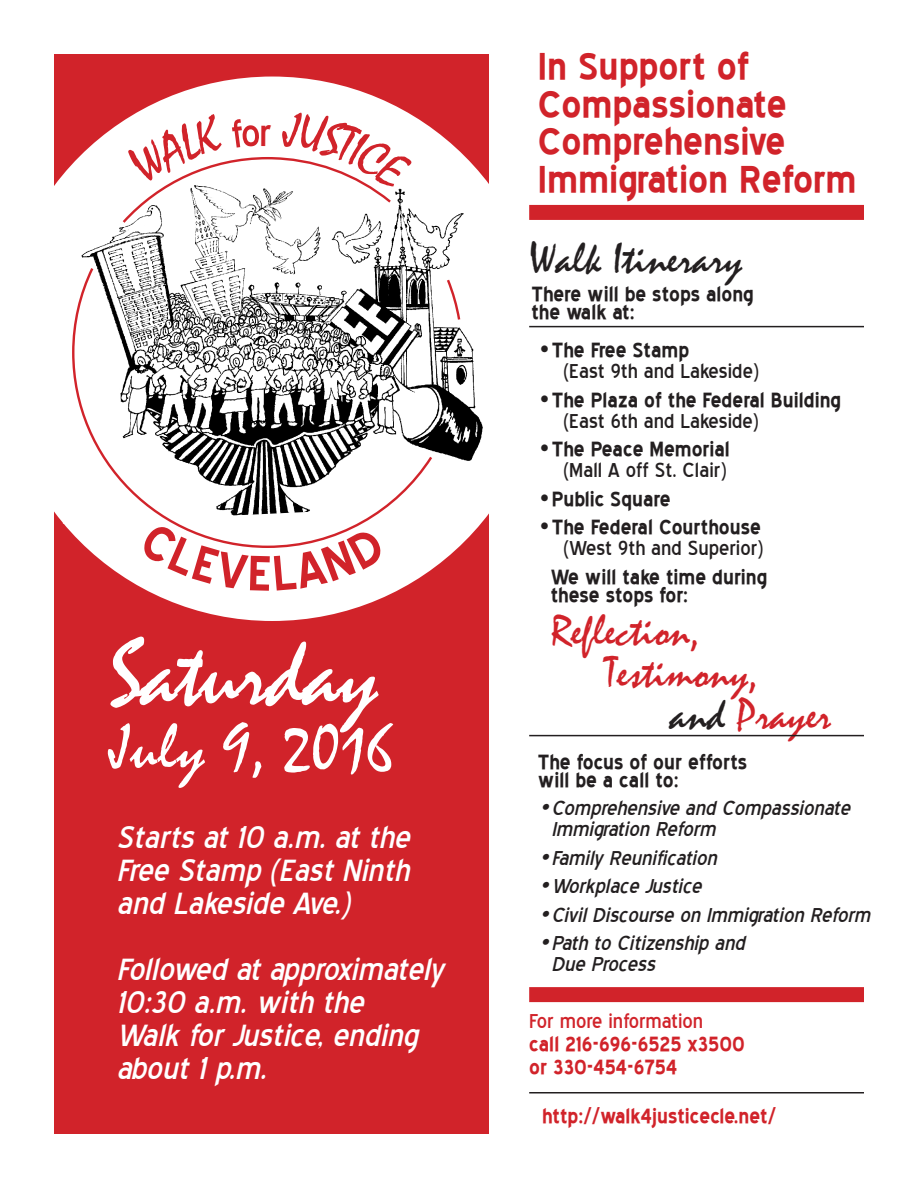
<style>
.page{position:relative;width:918px;height:1188px;background:#fff}
.page>*{position:absolute;margin:0;border:0;box-sizing:border-box;transform-origin:0 0}
.t1{font:96.3px "Mistral";letter-spacing:-.02em;color:#fff}
.t2{font:66px "Mistral";letter-spacing:.01em;color:#fff}
.t3{font:48.15px "Blue Highway";color:#d1232a}
.t4{font:700 46.35px/37.5px "Blue Highway";color:#d1232a}
.t5{font:44.4px "Mistral";color:#d1232a}
.t6{font:44.4px "Mistral";color:#231f20}
.t7{font:italic 39px/33px "Blue Highway";color:#fff;text-align:justify}
.t8{font:700 25.5px/18px "Blue Highway";color:#231f20}
.t9{font:italic 25.5px "Blue Highway";color:#231f20}
.t10{font:700 25.5px/23.2px "Blue Highway";color:#d1232a}
.t11{font:25.5px "Blue Highway";color:#231f20}
.s1{color:#231f20}
.s2{color:#fff}
.s3{font-weight:400}
</style>
<div class="page">
<div style="left:54px;top:54px;width:434px;height:328px;background:#d1232a"></div>
<div style="left:54px;top:490px;width:434px;height:644px;background:#d1232a"></div>
<div style="left:0;top:77px;width:544px;height:544px;background:#fff;border-radius:50%"></div>
<img style="left:63px;top:182px;width:426px;height:342px">
<svg style="left:71px;top:265px;width:363px;height:284px"></svg>
<svg style="left:445px;top:277px;width:17px;height:45px"></svg>
<hr style="left:529px;top:326px;width:335px;height:1px;background:#231f20">
<div style="left:529px;top:205px;width:335px;height:15px;background:#d1232a"></div>
<div style="left:529px;top:987px;width:335px;height:15px;background:#d1232a"></div>
<hr style="left:529px;top:735px;width:335px;height:1px;background:#231f20">
<hr style="left:529px;top:1092px;width:335px;height:2px;background:#231f20">
<svg style="left:139px;top:522px;width:247px;height:69px"></svg>
<svg style="left:120px;top:111px;width:292px;height:114px"></svg>
<p class="t3" style="left:259px;top:112px;width:15px">r</p>
<p class="t1" style="left:110px;top:616px;width:270px">Saturday</p>
<p class="t2" style="left:110px;top:708px;width:285px">July 9, 2016</p>
<p class="t7" style="left:117px;top:821px;width:302px">Startsat10 a.m.atthe Free Stamp (EastNinth and Lakeside Ave.)</p>
<p class="t7" style="left:117px;top:953px;width:336px;text-align:left">Followed atapproximately<br>10:30 a.m.with the<br>Walk forJustice,ending about1p.m.</p>
<p class="t4" style="left:538px;top:48px;width:251px">In Support of<br>Compassionate</p>
<p class="t4" style="left:538px;top:123px;width:320px">Comprehensive<br>Immigration Reform</p>
<p class="t6" style="left:529px;top:232px;width:215px">Walk Itinerary</p>
<p class="t8" style="left:531px;top:285px;width:224px">There will be stops along the walk at:</p>
<p class="t8" style="left:538px;top:341px;width:153px">•The Free Stamp</p>
<p class="t11" style="left:563px;top:360px;width:197px">(East 9th and Lakeside)</p>
<p class="t8" style="left:538px;top:391px;width:305px">•The Plaza of the Federal Building</p>
<p class="t11" style="left:563px;top:410px;width:197px">(East 6th and Lakeside)</p>
<p class="t8" style="left:538px;top:440px;width:194px">•The Peace Memorial</p>
<p class="t11" style="left:563px;top:459px;width:165px">(Mall A off St. Clair)</p>
<p class="t8" style="left:538px;top:490px;width:134px">•Public Square</p>
<p class="t8" style="left:538px;top:518px;width:225px">•The Federal Courthouse</p>
<p class="t11" style="left:563px;top:537px;width:202px">(West 9th and Superior)</p>
<p class="t8" style="left:551px;top:568px;width:218px">We will take time during these stops for:</p>
<p class="t5" style="left:551px;top:604px;width:151px">Reflection,</p>
<p class="t5" style="left:605px;top:646px;width:155px">Testimony,</p>
<p class="t5" style="left:670px;top:688px;width:163px"><span class="s1">and</span> Prayer</p>
<p class="t8" style="left:538px;top:753px;width:211px">The focus of our efforts will be a call to:</p>
<p class="t9" style="left:538px;top:797px;width:319px">•Comprehensive and Compassionate</p>
<p class="t9" style="left:538px;top:818px;width:184px"><span class="s2">•</span>Immigration Reform</p>
<p class="t9" style="left:538px;top:847px;width:185px">•Family Reunification</p>
<p class="t9" style="left:538px;top:875px;width:170px">•Workplace Justice</p>
<p class="t9" style="left:538px;top:904px;width:339px">•CivilDiscourse on Immigration Reform</p>
<p class="t9" style="left:538px;top:932px;width:213px">•Path to Citizenship and</p>
<p class="t9" style="left:538px;top:953px;width:123px"><span class="s2">•</span>Due Process</p>
<p class="t10" style="left:529px;top:1009px;width:217px"><span class="s3">For more information<br></span>call 216-696-6525 x3500</p>
<p class="t10" style="left:529px;top:1056px;width:150px">or 330-454-6754</p>
<p class="t10" style="left:542px;top:1105px;width:235px">http://walk4justicecle.net/</p>
</div>
